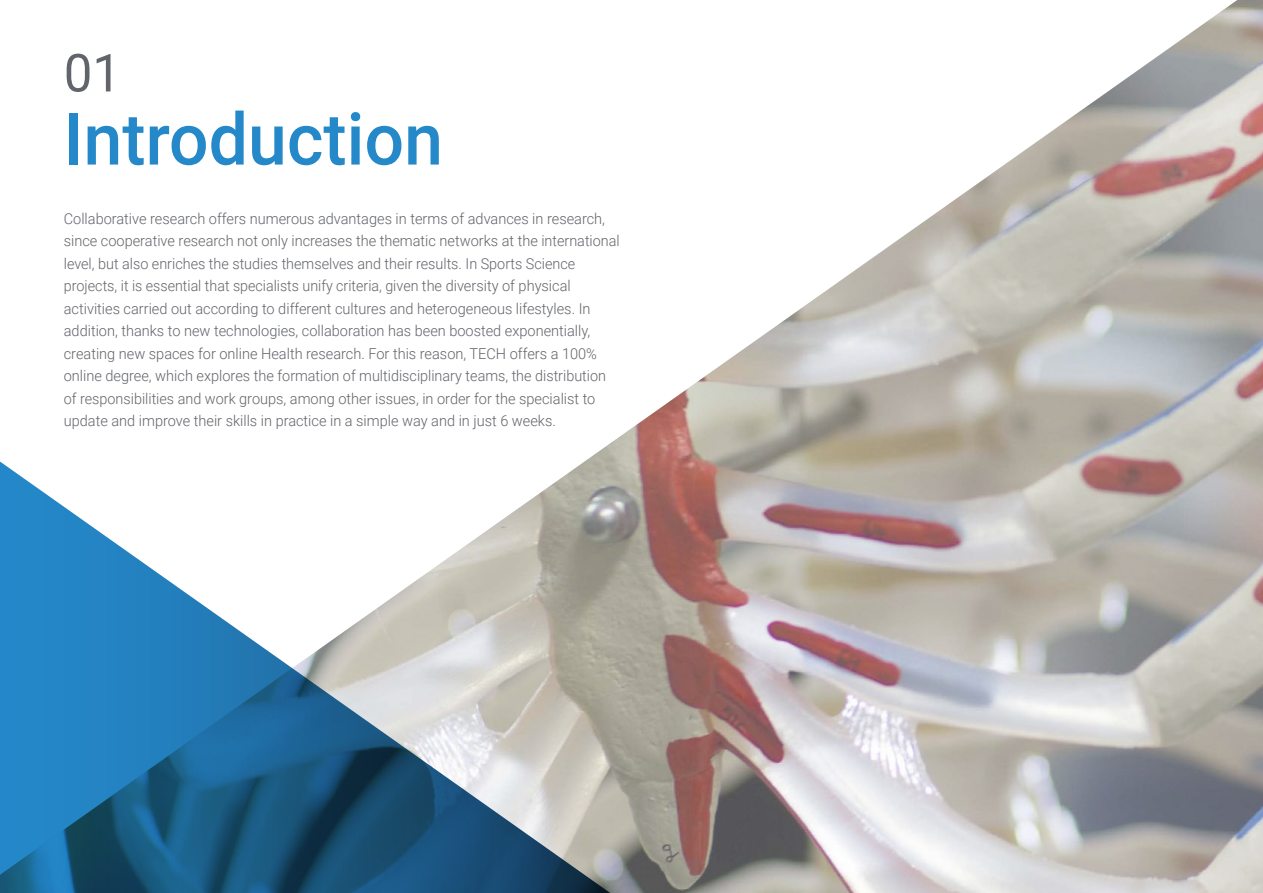
<style>
.page{position:relative;width:1263px;height:893px;background:#fff}
.page>*{position:absolute;margin:0;border:0;box-sizing:border-box;transform-origin:0 0}
.t1{font:500 72px "Roboto";color:#2488c9}
.t2{font:52.5px "Roboto";color:#61646a}
.t3{font:300 15px/22.5px "Roboto";color:#61646a}
</style>
<div class="page">
<img style="left:607px;top:0;width:656px;height:893px">
<svg style="left:0;top:446px;width:640px;height:447px"></svg>
<h2 class="t2" style="left:64px;top:36px;width:59px">01</h2>
<h1 class="t1" style="left:64px;top:89px;width:381px">Introduction</h1>
<p class="t3" style="left:64px;top:207px;width:557px">Collaborative research offers numerous advantages in terms of advances in research, since cooperative research not only increases the thematic networks at the international level, but also enriches the studies themselves and their results. In Sports Science projects, it is essential that specialists unify criteria, given the diversity of physical activities carried out according to different cultures and heterogeneous lifestyles. In addition, thanks to new technologies, collaboration has been boosted exponentially, creating new spaces for online Health research. For this reason, TECH offers a 100% online degree, which explores the formation of multidisciplinary teams, the distribution of responsibilities and work groups, among other issues, in order for the specialist to update and improve their skills in practice in a simple way and in just 6 weeks.</p>
</div>
